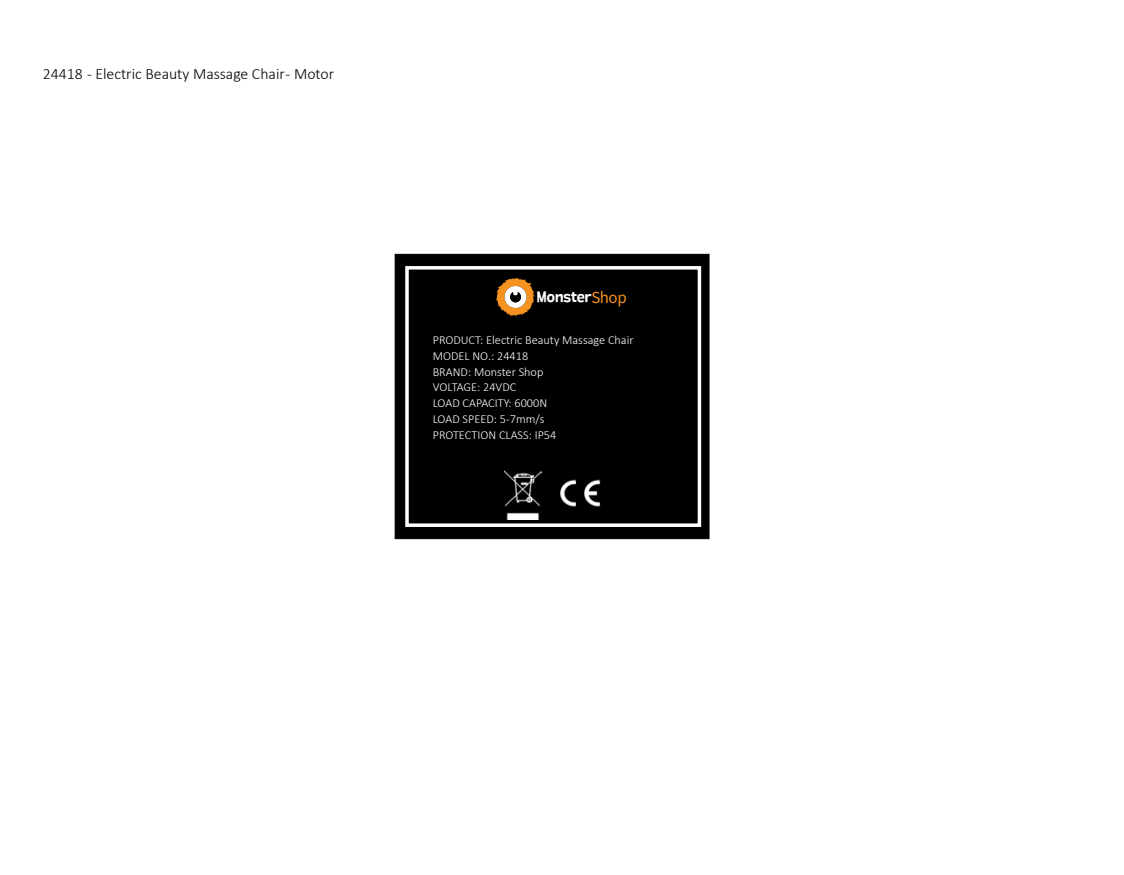
<style>
.page{position:relative;width:1124px;height:875px;background:#fff}
.page>*{position:absolute;margin:0;border:0;box-sizing:border-box;transform-origin:0 0}
.t1{font:300 15.75px "Calibri";color:#000}
.t2{font:14.88px "Remissis Sb";letter-spacing:-.05em;color:#fff;scale:.91 1}
.t3{font:300 12.25px/15.8px "Calibri";color:#fff}
.s1{font-size:15.31px}
.s2{font-family:"Source Sans Pro";font-size:16.89px;color:#f59220}
</style>
<div class="page">
<div style="left:394px;top:254px;width:315px;height:285px;background:#000;border:1px solid #000"></div>
<div style="left:405px;top:266px;width:296px;height:261px;border:4px solid #fff"></div>
<img style="left:504px;top:470px;width:37px;height:49px">
<svg style="left:560px;top:479px;width:41px;height:28px"></svg>
<svg style="left:495px;top:278px;width:39px;height:38px"></svg>
<p class="t1" style="left:43px;top:64px;width:293px">24418 - Electric Beauty Massage Chair - Motor</p>
<p class="t2" style="left:536px;top:286px;width:100px"><span class="s1">M</span>onster<span class="s2">Shop</span></p>
<p class="t3" style="left:432px;top:332px;width:202px">PRODUCT: Electric Beauty Massage Chair<br>MODEL NO.: 24418<br>BRAND: Monster Shop<br>VOLTAGE: 24VDC<br>LOAD CAPACITY: 6000N<br>LOAD SPEED: 5-7mm/s<br>PROTECTION CLASS: IP54</p>
</div>
